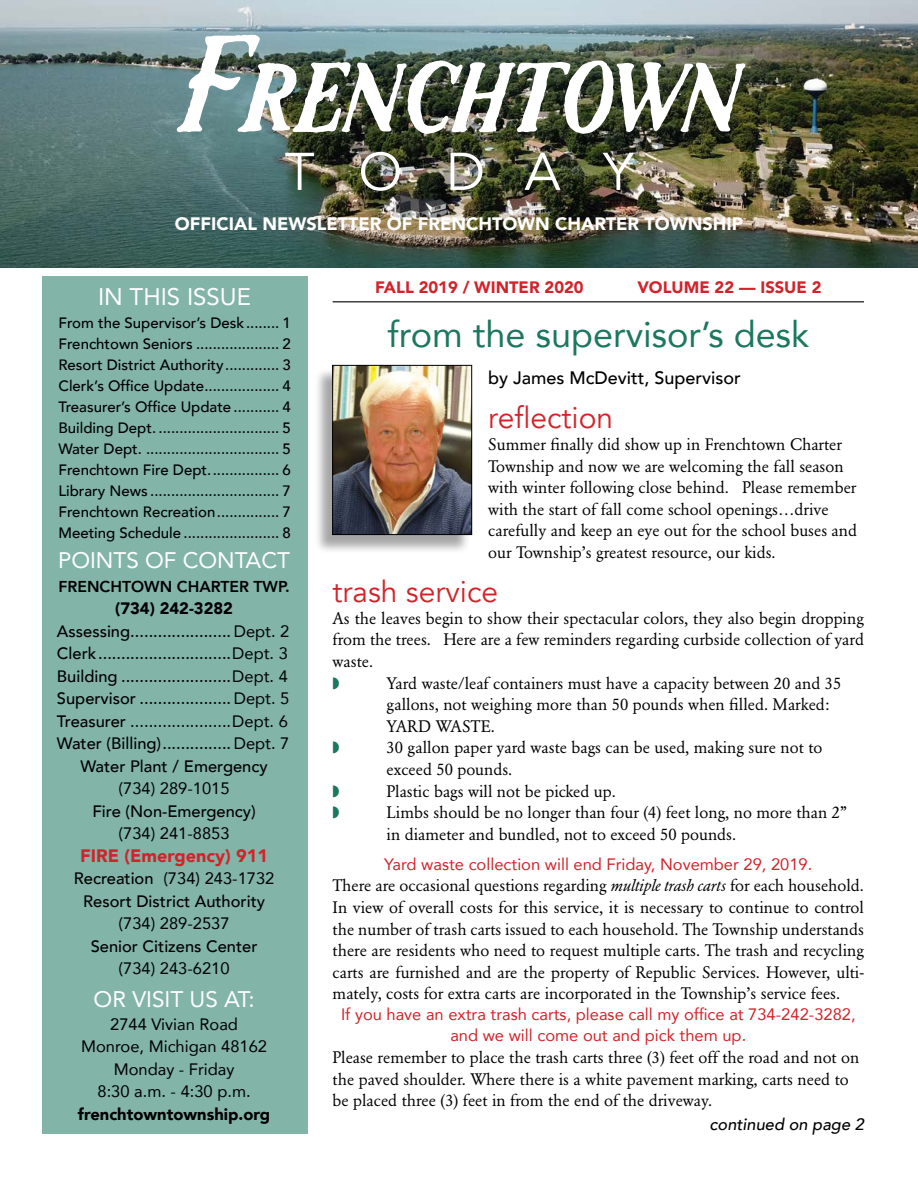
<style>
.page{position:relative;width:918px;height:1188px;background:#fff}
.page>*{position:absolute;margin:0;border:0;box-sizing:border-box;transform-origin:0 0}
.t1{font:132px "Glowist";letter-spacing:.01em;color:#fff}
.t2{font:52.5px "Avenir";color:#fff}
.t3{font:36px "Avenir";color:#1c775f}
.t4{font:30px "Avenir";color:#d2232a}
.t5{font:24px "Avenir";color:#fff}
.t6{font:22.5px "Avenir";color:#fff}
.t7{font:900 18px "Avenir";color:#fff}
.t8{font:500 18px "Avenir";color:#000}
.t9{font:900 18px "Avenir";color:#d2232a}
.t10{font:16.5px/21.6px "Garamond BE";color:#000}
.t11{font:500 16.5px/22.5px "Avenir";color:#000;text-align:center}
.t12{font:16.5px/21px "Avenir";color:#d2232a;text-align:center}
.t13{font:16.5px/22.5px "Avenir";color:#000;text-align:center}
.t14{font:900 16.5px "Avenir";color:#d2232a}
.t15{font:900 16.5px "Avenir";color:#000}
.t16{font:italic 500 16.5px "Avenir";color:#000}
.t17{font:800 15.75px "Avenir";color:#000}
.t18{font:500 15px/21px "Avenir";color:#000;text-align:justify}
.s1{font-weight:900}
.s2{font-weight:400}
.s3{font-style:italic}
</style>
<div class="page">
<img style="left:0;top:0;width:918px;height:268px">
<div style="left:42px;top:276px;width:265px;height:858px;background:#82b4a7"></div>
<div style="left:314px;top:368px;width:157px;height:186px;background:#000;opacity:.35"></div>
<img style="left:334px;top:367px;width:136px;height:166px">
<div style="left:332px;top:365px;width:140px;height:170px;border:1px solid #000"></div>
<hr style="left:333px;top:301px;width:531px;height:1px;background:#000">
<h1 class="t1" style="left:177px;top:2px;width:566px">Frenchtown</h1>
<h2 class="t2" style="left:285px;top:141px;width:350px">T O D A Y</h2>
<p class="t7" style="left:175px;top:209px;width:570px">OFFICIAL NEWSLETTER OF FRENCHTOWN CHARTER TOWNSHIP</p>
<h3 class="t5" style="left:98px;top:278px;width:154px">IN THIS ISSUE</h3>
<p class="t18" style="left:58px;top:311px;width:234px">From the Supervisor’s Desk........ 1<br>Frenchtown Seniors .................... 2<br>Resort District Authority............. 3<br>Clerk’s Office Update.................. 4<br>Treasurer’s Office Update ........... 4<br>Building Dept. ............................. 5<br>Water Dept. ................................ 5<br>Frenchtown Fire Dept................. 6<br>Library News ............................... 7<br>Frenchtown Recreation............... 7<br>Meeting Schedule ....................... 8</p>
<h3 class="t6" style="left:58px;top:542px;width:234px">POINTS OF CONTACT</h3>
<p class="t17" style="left:59px;top:574px;width:233px">FRENCHTOWN CHARTER TWP.</p>
<p class="t11" style="left:57px;top:596px;width:234px"><span class="s1">(734) 242-3282<br></span>Assessing...................... <span class="s2">Dept. 2<br></span>Clerk.............................<span class="s2">Dept. 3<br></span>Building ........................<span class="s2">Dept. 4<br></span>Supervisor .................... <span class="s2">Dept. 5<br></span>Treasurer <span class="s2">......................Dept. 6<br></span>Water (Billing)............... <span class="s2">Dept. 7<br></span>Water Plant / Emergency</p>
<p class="t13" style="left:119px;top:777px;width:112px">(734) 289-1015</p>
<p class="t11" style="left:92px;top:799px;width:165px">Fire (Non-Emergency)</p>
<p class="t13" style="left:119px;top:822px;width:112px">(734) 241-8853</p>
<p class="t9" style="left:80px;top:840px;width:189px">FIRE (Emergency) 911</p>
<p class="t11" style="left:74px;top:866px;width:202px">Recreation <span class="s2">(734) 243-1732<br></span>Resort District Authority</p>
<p class="t13" style="left:119px;top:912px;width:112px">(734) 289-2537</p>
<p class="t11" style="left:91px;top:934px;width:168px">Senior Citizens Center</p>
<p class="t13" style="left:119px;top:957px;width:112px">(734) 243-6210</p>
<h3 class="t6" style="left:94px;top:981px;width:162px">OR VISIT US AT:</h3>
<p class="t13" style="left:81px;top:1012px;width:187px">2744 Vivian Road<br>Monroe, Michigan 48162<br>Monday - Friday<br>8:30 a.m. - 4:30 p.m.</p>
<p class="t15" style="left:78px;top:1100px;width:194px">frenchtowntownship.org</p>
<p class="t14" style="left:375px;top:273px;width:210px">FALL 2019 / WINTER 2020</p>
<p class="t14" style="left:637px;top:273px;width:186px">VOLUME 22 — ISSUE 2</p>
<h3 class="t3" style="left:388px;top:306px;width:423px">from the supervisor’s desk</h3>
<p class="t8" style="left:488px;top:363px;width:254px">by James McDevitt, Supervisor</p>
<h3 class="t4" style="left:488px;top:400px;width:126px">reflection</h3>
<p class="t10" style="left:488px;top:434px;width:370px">Summer finally did show up in Frenchtown Charter Township and now we are welcoming the fall season with winter following close behind. Please remember with the start of fall come school openings…drive carefully and keep an eye out for the school buses and our Township’s greatest resource, our kids.</p>
<h3 class="t4" style="left:333px;top:574px;width:167px">trash service</h3>
<p class="t10" style="left:333px;top:607px;width:533px;text-align:justify">As the leaves begin to show their spectacular colors, they also begin dropping from the trees. Here are a few reminders regarding curbside collection of yard waste.</p>
<p class="t10" style="left:387px;top:672px;width:462px">Yard waste/leaf containers must have a capacity between 20 and 35 gallons, not weighing more than 50 pounds when filled. Marked:<br>YARD WASTE.<br>30 gallon paper yard waste bags can be used, making sure not to exceed 50 pounds.<br>Plastic bags will not be picked up.<br>Limbs should be no longer than four (4) feet long, no more than 2” in diameter and bundled, not to exceed 50 pounds.</p>
<p class="t12" style="left:384px;top:853px;width:430px">Yard waste collection will end Friday, November 29, 2019.</p>
<p class="t10" style="left:333px;top:875px;width:533px;text-align:justify">There are occasional questions regarding <span class="s3">multiple trash carts</span> for each household.<br>In view of overall costs for this service, it is necessary to continue to control the number of trash carts issued to each household. The Township understands there are residents who need to request multiple carts. The trash and recycling carts are furnished and are the property of Republic Services. However, ulti&shy;mately, costs for extra carts are incorporated in the Township’s service fees.</p>
<p class="t12" style="left:341px;top:1004px;width:516px">If you have an extra trash carts, please call my office at 734-242-3282, and we will come out and pick them up.</p>
<p class="t10" style="left:333px;top:1047px;width:528px">Please remember to place the trash carts three (3) feet off the road and not on the paved shoulder. Where there is a white pavement marking, carts need to be placed three (3) feet in from the end of the driveway.</p>
<p class="t16" style="left:710px;top:1115px;width:156px">continued on page 2</p>
</div>
